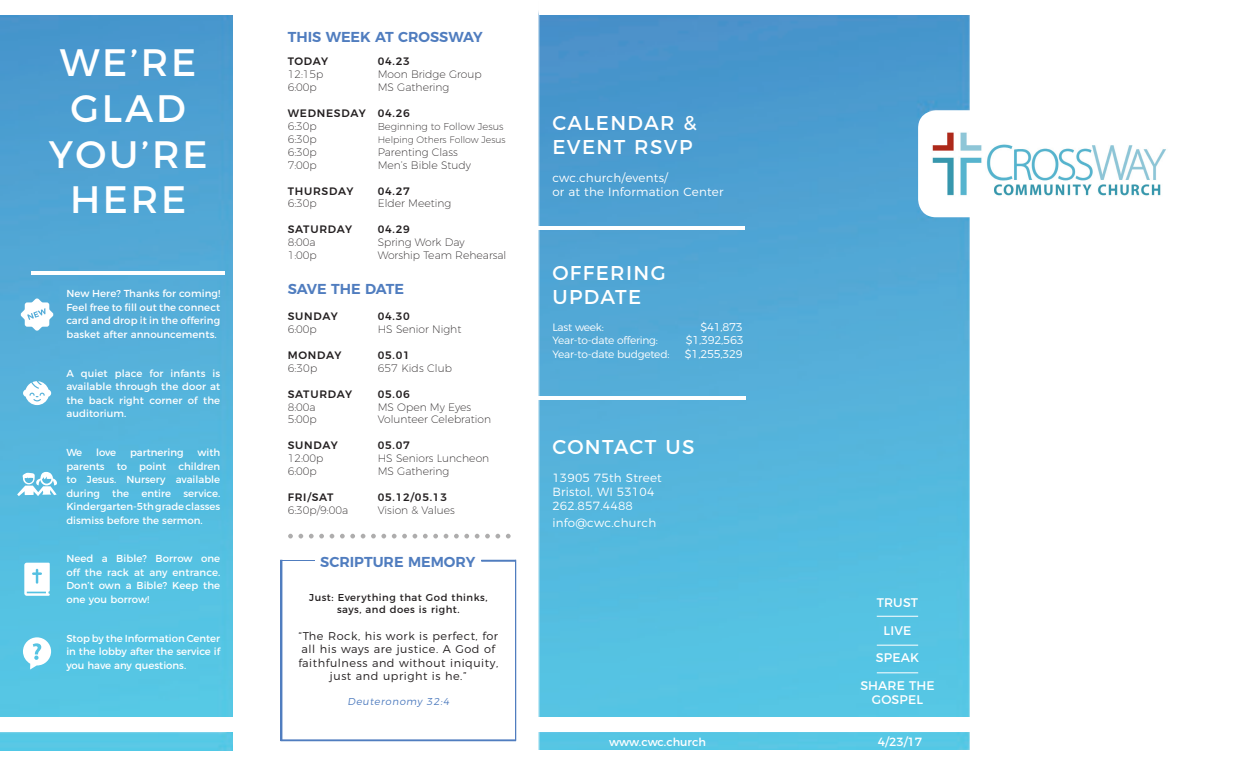
<style>
.page{position:relative;width:1260px;height:765px;background:#fff}
.page>*{position:absolute;margin:0;border:0;box-sizing:border-box;transform-origin:0 0}
.t1{font:38.25px "Montserrat";letter-spacing:.07em;color:#fff}
.t2{font:20px "Montserrat";letter-spacing:.07em;color:#fff}
.t3{font:600 14.38px "Montserrat";color:#507dbf}
.t4{font:12.5px/13.9px "Montserrat";letter-spacing:.01em;color:#fff;text-align:center}
.t5{font:300 11.88px/14.2px "Montserrat";letter-spacing:.02em;color:#fff}
.t6{font:11.88px "Montserrat";color:#fff}
.t7{font:300 11.25px/13.5px "Montserrat";letter-spacing:.05em;color:#231f20;text-align:center}
.t8{font:300 11.25px "Montserrat";letter-spacing:-.02em;color:#fff}
.t9{font:11.25px "Montserrat";color:#fff}
.t10{font:200 10.75px "Montserrat";color:#231f20}
.t11{font:500 10.75px "Montserrat";letter-spacing:.07em;color:#231f20}
.t12{font:300 10.62px "Montserrat";letter-spacing:-.02em;color:#fff}
.t13{font:10.12px/13.5px "Montserrat";letter-spacing:.005em;color:#fff;text-align:justify}
.t14{font:10px/12px "Montserrat";letter-spacing:.05em;color:#231f20;text-align:center}
.t15{font:200 10px "Montserrat";color:#231f20}
.t16{font:300 10px "Montserrat";color:#507dbf}
.t17{font:200 9.38px "Montserrat";color:#231f20}
</style>
<div class="page">
<img style="left:424px;top:11px;width:546px;height:739px">
<img style="left:0;top:15px;width:424px;height:736px">
<hr style="left:877px;top:616px;width:41px;height:1px;background:#fff">
<hr style="left:877px;top:645px;width:41px;height:1px;background:#fff">
<hr style="left:877px;top:672px;width:41px;height:1px;background:#fff">
<hr style="left:529px;top:226px;width:216px;height:4px;background:#fff">
<hr style="left:530px;top:396px;width:215px;height:4px;background:#fff">
<svg style="left:288px;top:534px;width:5px;height:5px"></svg>
<svg style="left:299px;top:534px;width:4px;height:5px"></svg>
<svg style="left:309px;top:534px;width:15px;height:5px"></svg>
<svg style="left:330px;top:534px;width:4px;height:5px"></svg>
<svg style="left:340px;top:534px;width:15px;height:5px"></svg>
<svg style="left:361px;top:534px;width:4px;height:5px"></svg>
<svg style="left:371px;top:534px;width:15px;height:5px"></svg>
<svg style="left:392px;top:534px;width:15px;height:5px"></svg>
<svg style="left:413px;top:534px;width:4px;height:5px"></svg>
<svg style="left:423px;top:534px;width:15px;height:5px"></svg>
<svg style="left:444px;top:534px;width:4px;height:5px"></svg>
<svg style="left:454px;top:534px;width:15px;height:5px"></svg>
<svg style="left:475px;top:534px;width:25px;height:5px"></svg>
<svg style="left:506px;top:534px;width:5px;height:5px"></svg>
<div style="left:281px;top:740px;width:235px;height:1px;border:1px solid #507dbf"></div>
<hr style="left:282px;top:560px;width:33px;height:1px;background:#507dbf">
<div style="left:281px;top:560px;width:1px;height:181px;border:1px solid #507dbf"></div>
<hr style="left:516px;top:560px;width:1px;height:180px;background:#507dbf">
<div style="left:515px;top:560px;width:1px;height:181px;border:1px solid #507dbf"></div>
<div style="left:482px;top:560px;width:33px;height:1px;border:1px solid #507dbf"></div>
<hr style="left:31px;top:271px;width:194px;height:4px;background:#fff">
<svg style="left:20px;top:298px;width:34px;height:33px"></svg>
<svg style="left:23px;top:637px;width:28px;height:33px"></svg>
<svg style="left:17px;top:472px;width:42px;height:24px"></svg>
<svg style="left:23px;top:381px;width:28px;height:24px"></svg>
<svg style="left:24px;top:563px;width:26px;height:33px"></svg>
<div style="left:918px;top:110px;width:233px;height:107px;background:#fff;border-radius:18px"></div>
<div style="left:233px;top:0;width:37px;height:765px;background:#fff"></div>
<div style="left:0;top:718px;width:245px;height:14px;background:#fff"></div>
<div style="left:539px;top:718px;width:443px;height:14px;background:#fff"></div>
<div style="left:539px;top:0;width:433px;height:15px;background:#fff"></div>
<img style="left:932px;top:132px;width:234px;height:64px">
<p class="t1" style="left:60px;top:32px;width:138px">WE’RE</p>
<p class="t1" style="left:71px;top:77px;width:117px">GLAD</p>
<p class="t1" style="left:49px;top:123px;width:160px">YOU’RE</p>
<p class="t1" style="left:70px;top:169px;width:118px">HERE</p>
<p class="t13" style="left:66px;top:286px;width:155px">New Here? Thanks for coming!<br>Feel free to fill out the connect card and drop it in the offering basket after announcements.</p>
<p class="t13" style="left:66px;top:366px;width:155px">A quiet place for infants is available through the door at the back right corner of the auditorium.</p>
<p class="t13" style="left:66px;top:445px;width:17px">We</p>
<p class="t13" style="left:96px;top:445px;width:22px">love</p>
<p class="t13" style="left:130px;top:445px;width:55px">partnering</p>
<p class="t13" style="left:66px;top:445px;width:155px;text-indent:131px">with parents to point children to Jesus. Nursery available during the entire service.<br>Kindergarten-5th grade classes dismiss before the sermon.</p>
<p class="t13" style="left:66px;top:551px;width:155px">Need a Bible? Borrow one off the rack at any entrance.<br>Don’t own a Bible? Keep the one you borrow!</p>
<p class="t13" style="left:66px;top:631px;width:155px">Stop by the Information Center in the lobby after the service if you have any questions.</p>
<p class="t3" style="left:288px;top:25px;width:197px">THIS WEEK AT CROSSWAY</p>
<p class="t11" style="left:288px;top:52px;width:42px">TODAY</p>
<p class="t11" style="left:378px;top:52px;width:34px">04.23</p>
<p class="t10" style="left:288px;top:66px;width:37px">12:15p</p>
<p class="t10" style="left:378px;top:66px;width:106px">Moon Bridge Group</p>
<p class="t10" style="left:288px;top:79px;width:31px">6:00p</p>
<p class="t10" style="left:378px;top:79px;width:73px">MS Gathering</p>
<p class="t11" style="left:288px;top:104px;width:124px">WEDNESDAY 04.26</p>
<p class="t10" style="left:288px;top:118px;width:31px">6:30p</p>
<p class="t15" style="left:378px;top:119px;width:127px">Beginning to Follow Jesus</p>
<p class="t10" style="left:288px;top:131px;width:31px">6:30p</p>
<p class="t17" style="left:378px;top:132px;width:129px">Helping Others Follow Jesus</p>
<p class="t10" style="left:288px;top:144px;width:31px">6:30p</p>
<p class="t10" style="left:378px;top:144px;width:82px">Parenting Class</p>
<p class="t10" style="left:288px;top:157px;width:31px">7:00p</p>
<p class="t10" style="left:378px;top:157px;width:95px">Men’s Bible Study</p>
<p class="t11" style="left:288px;top:182px;width:67px">THURSDAY</p>
<p class="t11" style="left:378px;top:182px;width:34px">04.27</p>
<p class="t10" style="left:288px;top:195px;width:31px">6:30p</p>
<p class="t10" style="left:378px;top:195px;width:75px">Elder Meeting</p>
<p class="t11" style="left:288px;top:221px;width:66px">SATURDAY</p>
<p class="t11" style="left:378px;top:221px;width:34px">04.29</p>
<p class="t10" style="left:288px;top:234px;width:30px">8:00a</p>
<p class="t10" style="left:378px;top:234px;width:88px">Spring Work Day</p>
<p class="t10" style="left:288px;top:247px;width:31px">1:00p</p>
<p class="t10" style="left:378px;top:247px;width:130px">Worship Team Rehearsal</p>
<p class="t3" style="left:288px;top:277px;width:118px">SAVE THE DATE</p>
<p class="t11" style="left:288px;top:307px;width:52px">SUNDAY</p>
<p class="t11" style="left:378px;top:307px;width:34px">04.30</p>
<p class="t10" style="left:288px;top:321px;width:31px">6:00p</p>
<p class="t10" style="left:378px;top:321px;width:85px">HS Senior Night</p>
<p class="t11" style="left:288px;top:346px;width:55px">MONDAY</p>
<p class="t11" style="left:378px;top:346px;width:34px">05.01</p>
<p class="t10" style="left:288px;top:360px;width:31px">6:30p</p>
<p class="t10" style="left:378px;top:360px;width:76px">657 Kids Club</p>
<p class="t11" style="left:288px;top:385px;width:66px">SATURDAY</p>
<p class="t11" style="left:378px;top:385px;width:34px">05.06</p>
<p class="t10" style="left:288px;top:399px;width:30px">8:00a</p>
<p class="t10" style="left:378px;top:399px;width:95px">MS Open My Eyes</p>
<p class="t10" style="left:288px;top:411px;width:31px">5:00p</p>
<p class="t10" style="left:378px;top:411px;width:115px">Volunteer Celebration</p>
<p class="t11" style="left:288px;top:437px;width:52px">SUNDAY</p>
<p class="t11" style="left:378px;top:437px;width:34px">05.07</p>
<p class="t10" style="left:288px;top:450px;width:37px">12:00p</p>
<p class="t10" style="left:378px;top:450px;width:113px">HS Seniors Luncheon</p>
<p class="t10" style="left:288px;top:463px;width:31px">6:00p</p>
<p class="t10" style="left:378px;top:463px;width:73px">MS Gathering</p>
<p class="t11" style="left:288px;top:489px;width:47px">FRI/SAT</p>
<p class="t11" style="left:378px;top:489px;width:71px">05.12/05.13</p>
<p class="t10" style="left:288px;top:502px;width:62px">6:30p/9:00a</p>
<p class="t10" style="left:378px;top:502px;width:79px">Vision &amp; Values</p>
<p class="t3" style="left:320px;top:550px;width:157px">SCRIPTURE MEMORY</p>
<p class="t14" style="left:309px;top:591px;width:180px">Just: Everything that God thinks, says, and does is right.</p>
<p class="t7" style="left:298px;top:628px;width:201px">“The Rock, his work is perfect, for all his ways are justice. A God of faithfulness and without iniquity, just and upright is he.”</p>
<p class="t16" style="left:347px;top:694px;width:105px">Deuteronomy 32:4</p>
<p class="t2" style="left:552px;top:107px;width:146px">CALENDAR &amp;</p>
<p class="t2" style="left:552px;top:131px;width:142px">EVENT RSVP</p>
<p class="t5" style="left:552px;top:169px;width:173px">cwc.church/events/<br>or at the Information Center</p>
<p class="t2" style="left:552px;top:257px;width:115px">OFFERING</p>
<p class="t2" style="left:552px;top:281px;width:90px">UPDATE</p>
<p class="t12" style="left:552px;top:319px;width:53px">Last week:</p>
<p class="t8" style="left:700px;top:318px;width:44px">$41,873</p>
<p class="t12" style="left:552px;top:332px;width:107px">Year-to-date offering:</p>
<p class="t8" style="left:686px;top:331px;width:59px">$1,392,563</p>
<p class="t12" style="left:552px;top:346px;width:119px">Year-to-date budgeted:</p>
<p class="t8" style="left:685px;top:345px;width:59px">$1,255,329</p>
<p class="t2" style="left:552px;top:431px;width:144px">CONTACT US</p>
<p class="t5" style="left:552px;top:469px;width:111px">13905 75th Street</p>
<p class="t5" style="left:552px;top:483px;width:104px">Bristol, WI 53104</p>
<p class="t5" style="left:552px;top:498px;width:82px">262.857.4488</p>
<p class="t5" style="left:552px;top:514px;width:105px">info@cwc.church</p>
<p class="t9" style="left:609px;top:733px;width:98px">www.cwc.church</p>
<p class="t4" style="left:877px;top:595px;width:43px">TRUST</p>
<p class="t4" style="left:884px;top:622px;width:29px">LIVE</p>
<p class="t4" style="left:876px;top:650px;width:45px">SPEAK</p>
<p class="t4" style="left:860px;top:678px;width:76px">SHARE THE<br>GOSPEL</p>
<p class="t6" style="left:878px;top:732px;width:46px">4/23/17</p>
</div>
